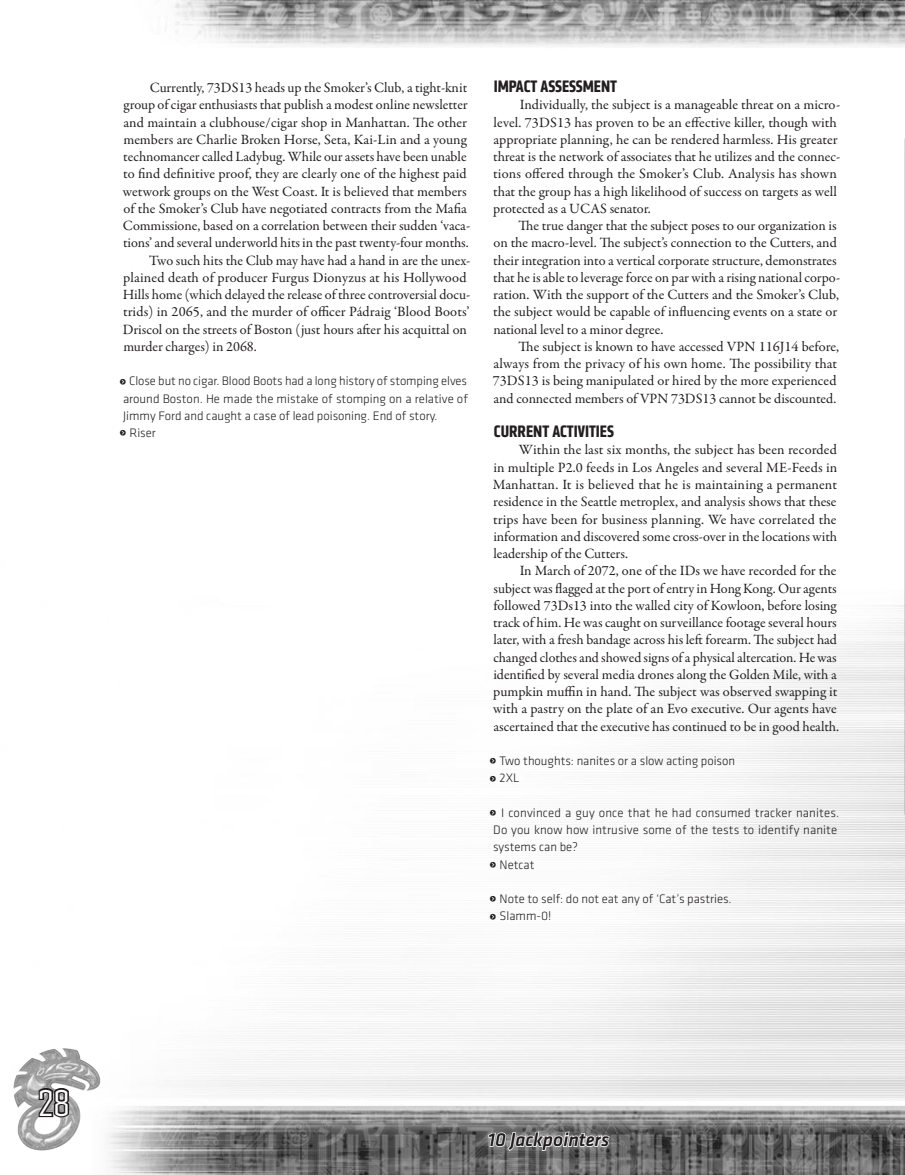
<style>
.page{position:relative;width:905px;height:1175px;background:#fff}
.page>*{position:absolute;margin:0;border:0;box-sizing:border-box;transform-origin:0 0}
.t1{font:condensed 36px "Armada";color:#fff}
.t2{font:italic 500 19.5px "Klavika";color:#221e1f}
.t3{font:700 condensed 17.25px "Klavika";color:#221e1f}
.t4{font:14.25px/17.2px "Garamond Premr Pro";color:#221e1f}
.t5{font:300 12.75px/17.2px "Klavika";color:#221e1f}
.s1{font-family:"Badloc";font-weight:400;font-size:16.5px}
</style>
<div class="page">
<img style="left:14px;top:605px;width:891px;height:569px">
<img style="left:165px;top:0;width:739px;height:47px">
<div style="left:480px;top:1124px;width:135px;height:33px;background:#fff;opacity:.71"></div>
<svg style="left:487px;top:1119px;width:123px;height:42px;background:#8e8e8e"></svg>
<img style="left:13px;top:1048px;width:53px;height:41px">
<svg style="left:37px;top:1086px;width:37px;height:32px"></svg>
<hr style="left:901px;top:135px;width:3px;height:695px;background:#221e1f;opacity:.4">
<svg style="left:904px;top:138px;width:1px;height:676px"></svg>
<p class="t4" style="left:150px;top:79px;width:319px">Currently, 73DS13 heads up the Smoker’s Club, a tight-knit</p>
<p class="t4" style="left:123px;top:97px;width:345px">group of cigar enthusiasts that publish a modest online newsletter</p>
<p class="t4" style="left:123px;top:114px;width:345px">and maintain a clubhouse/cigar shop in Manhattan. The other</p>
<p class="t4" style="left:123px;top:131px;width:345px">members are Charlie Broken Horse, Seta, Kai-Lin and a young</p>
<p class="t4" style="left:123px;top:148px;width:345px">technomancer called Ladybug. While our assets have been unable</p>
<p class="t4" style="left:123px;top:166px;width:345px">to find definitive proof, they are clearly one of the highest paid</p>
<p class="t4" style="left:123px;top:183px;width:345px">wetwork groups on the West Coast. It is believed that members</p>
<p class="t4" style="left:123px;top:200px;width:345px">of the Smoker’s Club have negotiated contracts from the Mafia</p>
<p class="t4" style="left:123px;top:217px;width:349px">Commissione, based on a correlation between their sudden ‘vaca-</p>
<p class="t4" style="left:123px;top:235px;width:347px">tions’ and several underworld hits in the past twenty-four months.</p>
<p class="t4" style="left:149px;top:252px;width:322px">Two such hits the Club may have had a hand in are the unex-</p>
<p class="t4" style="left:123px;top:269px;width:345px">plained death of producer Furgus Dionyzus at his Hollywood</p>
<p class="t4" style="left:123px;top:286px;width:349px">Hills home (which delayed the release of three controversial docu-</p>
<p class="t4" style="left:123px;top:304px;width:347px">trids) in 2065, and the murder of officer Pádraig ‘Blood Boots’</p>
<p class="t4" style="left:123px;top:321px;width:345px">Driscol on the streets of Boston (just hours after his acquittal on</p>
<p class="t4" style="left:123px;top:338px;width:135px">murder charges) in 2068.</p>
<p class="t5" style="left:119px;top:373px;width:349px"><span class="s1">&gt;</span> Close but no cigar. Blood Boots had a long history of stomping elves</p>
<p class="t5" style="left:123px;top:390px;width:346px">around Boston. He made the mistake of stomping on a relative of</p>
<p class="t5" style="left:123px;top:407px;width:316px">Jimmy Ford and caught a case of lead poisoning. End of story.</p>
<p class="t5" style="left:119px;top:424px;width:38px"><span class="s1">&gt;</span> Riser</p>
<p class="t3" style="left:494px;top:75px;width:8px">IMPAC</p>
<p class="t3" style="left:530px;top:75px;width:86px">T ASSESSMENT</p>
<p class="t4" style="left:493px;top:97px;width:348px;text-indent:27px">Individually, the subject is a manageable threat on a micro&shy;level. 73DS13 has proven to be an effective killer, though with appropriate planning, he can be rendered harmless. His greater threat is the network of associates that he utilizes and the connec&shy;tions offered through the Smoker’s Club. Analysis has shown that the group has a high likelihood of success on targets as well protected as a UCAS senator.</p>
<p class="t4" style="left:493px;top:217px;width:348px;text-indent:25px">The true danger that the subject poses to our organization is on the macro-level. The subject’s connection to the Cutters, and their integration into a vertical corporate structure, demonstrates that he is able to leverage force on par with a rising national corpo&shy;ration. With the support of the Cutters and the Smoker’s Club, the subject would be capable of influencing events on a state or national level to a minor degree.</p>
<p class="t4" style="left:493px;top:338px;width:348px;text-indent:26px">The subject is known to have accessed VPN 116J14 before, always from the privacy of his own home. The possibility that 73DS13 is being manipulated or hired by the more experienced and connected members of VPN 73DS13 cannot be discounted.</p>
<p class="t3" style="left:494px;top:420px;width:122px">CURRENT ACTI VITI ES</p>
<p class="t4" style="left:493px;top:442px;width:346px;text-align:justify;text-indent:26px">Within the last six months, the subject has been recorded in multiple P2.0 feeds in Los Angeles and several ME-Feeds in Manhattan. It is believed that he is maintaining a permanent residence in the Seattle metroplex, and analysis shows that these trips have been for business planning. We have correlated the information and discovered some cross-over in the locations with leadership of the Cutters.</p>
<p class="t4" style="left:493px;top:562px;width:348px;text-indent:27px">In March of 2072, one of the IDs we have recorded for the subject was flagged at the port of entry in Hong Kong. Our agents followed 73Ds13 into the walled city of Kowloon, before losing track of him. He was caught on surveillance footage several hours later, with a fresh bandage across his left forearm. The subject had changed clothes and showed signs of a physical altercation. He was identified by several media drones along the Golden Mile, with a pumpkin muffin in hand. The subject was observed swapping it with a pastry on the plate of an Evo executive. Our agents have ascertained that the executive has continued to be in good health.</p>
<p class="t5" style="left:489px;top:752px;width:247px"><span class="s1">&gt;</span> Two thoughts: nanites or a slow acting poison <span class="s1">&gt;</span> 2XL</p>
<p class="t5" style="left:489px;top:804px;width:351px"><span class="s1">&gt;</span> I convinced a guy once that he had consumed tracker nanites.</p>
<p class="t5" style="left:493px;top:821px;width:345px">Do you know how intrusive some of the tests to identify nanite</p>
<p class="t5" style="left:493px;top:838px;width:87px">systems can be?</p>
<p class="t5" style="left:489px;top:856px;width:47px"><span class="s1">&gt;</span> Netcat</p>
<p class="t5" style="left:489px;top:890px;width:244px"><span class="s1">&gt;</span> Note to self: do not eat any of ‘Cat’s pastries. <span class="s1">&gt;</span> Slamm-0!</p>
<h1 class="t1" style="left:39px;top:1083px;width:33px">28</h1>
<h2 class="t2" style="left:488px;top:1128px;width:123px">10 Jackpointers</h2>
</div>
